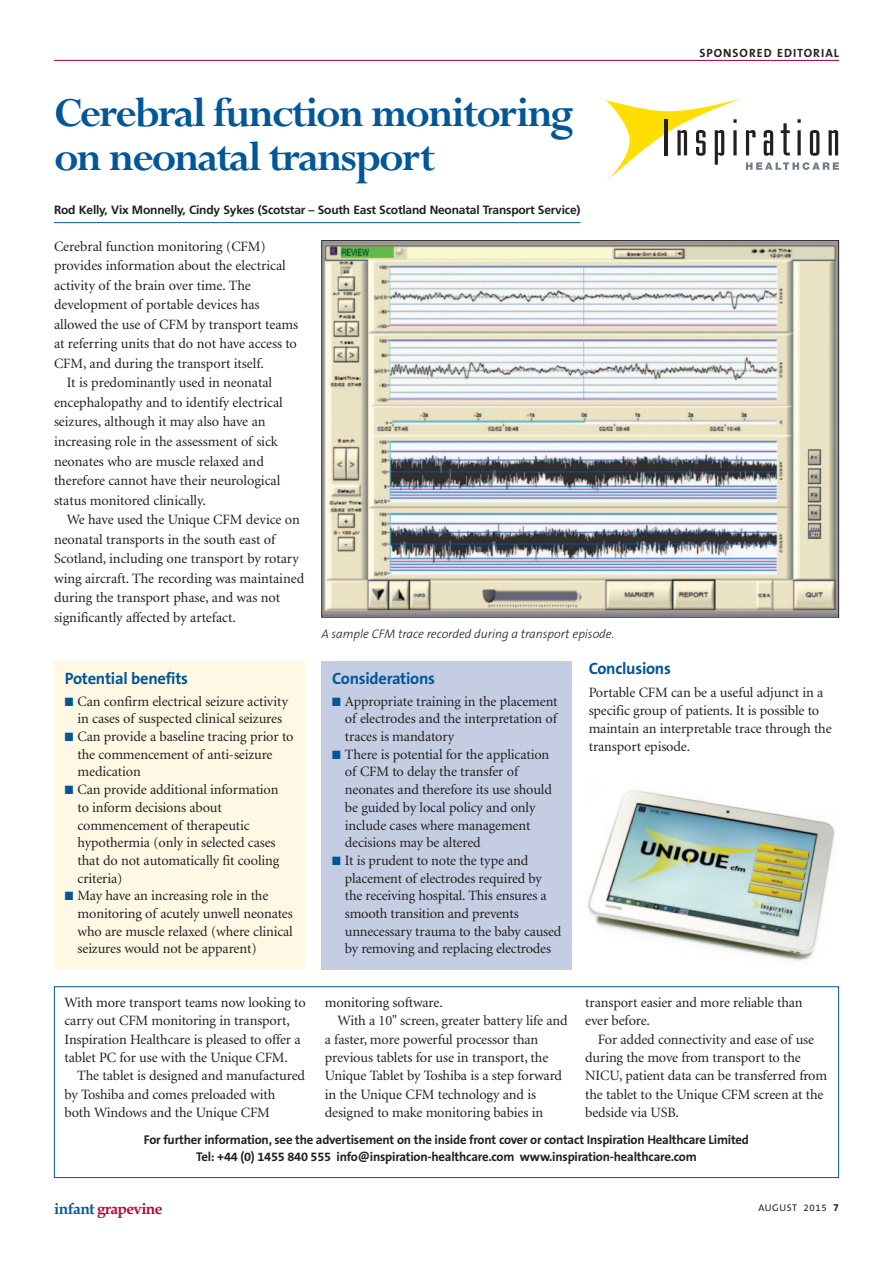
<style>
.page{position:relative;width:893px;height:1263px;background:#fff}
.page>*{position:absolute;margin:0;border:0;box-sizing:border-box;transform-origin:0 0}
.t1{font:700 45.45px/44.1px "Perpetua";letter-spacing:-.045em;color:#015797}
.t2{font:700 16.5px "The Sans B7";letter-spacing:-.015em;color:#015797}
.t3{font:700 15.6px "Book Antiqua";letter-spacing:-.045em;color:#b7053b}
.t4{font:14.25px/17.7px "Minion";letter-spacing:-.01em;color:#231f20}
.t5{font:700 12.75px/16.8px "The Sans B7";letter-spacing:-.015em;color:#231f20;text-align:center}
.t6{font:italic 300 12.45px "The Sans B3";letter-spacing:-.005em;color:#231f20}
.t7{font:700 12px "Frutiger";letter-spacing:-.015em;color:#231f20}
.t8{font:700 12px "The Sans B7";letter-spacing:.08em;color:#231f20}
.t9{font:9.75px "The Sans B5 Plain";letter-spacing:.065em;color:#231f20}
.s1{color:#015797}
.s2{font-family:"The Sans B7";font-weight:700;font-size:10.5px}
</style>
<div class="page">
<div style="left:54px;top:986px;width:785px;height:192px;border:1px solid #015797"></div>
<hr style="left:54px;top:60px;width:785px;height:1px;background:#b7053b">
<div style="left:322px;top:661px;width:250px;height:309px;background:#c5cde3"></div>
<div style="left:54px;top:661px;width:251px;height:309px;background:#fef8e4"></div>
<hr style="left:54px;top:222px;width:527px;height:1px;background:#015797">
<img style="left:323px;top:242px;width:514px;height:374px">
<svg style="left:606px;top:98px;width:233px;height:83px"></svg>
<img style="left:587px;top:789px;width:248px;height:172px">
<h1 class="t1" style="left:54px;top:97px;width:522px">Cerebral function monitoring on neonatal transport</h1>
<p class="t7" style="left:54px;top:205px;width:528px">Rod Kelly, Vix Monnelly, Cindy Sykes (Scotstar – South East Scotland Neonatal Transport Service)</p>
<p class="t4" style="left:54px;top:239px;width:213px">Cerebral function monitoring (CFM)</p>
<p class="t4" style="left:54px;top:258px;width:233px">provides information about the electrical</p>
<p class="t4" style="left:54px;top:278px;width:198px">activity of the brain over time. The</p>
<p class="t4" style="left:54px;top:297px;width:207px">development of portable devices has</p>
<p class="t4" style="left:54px;top:317px;width:246px">allowed the use of CFM by transport teams</p>
<p class="t4" style="left:54px;top:336px;width:245px">at referring units that do not have access to</p>
<p class="t4" style="left:54px;top:356px;width:211px">CFM, and during the transport itself.</p>
<p class="t4" style="left:67px;top:375px;width:207px">It is predominantly used in neonatal</p>
<p class="t4" style="left:54px;top:395px;width:230px">encephalopathy and to identify electrical</p>
<p class="t4" style="left:54px;top:414px;width:213px">seizures, although it may also have an</p>
<p class="t4" style="left:54px;top:434px;width:225px">increasing role in the assessment of sick</p>
<p class="t4" style="left:54px;top:453px;width:211px">neonates who are muscle relaxed and</p>
<p class="t4" style="left:54px;top:473px;width:228px">therefore cannot have their neurological</p>
<p class="t4" style="left:54px;top:492px;width:153px">status monitored clinically.</p>
<p class="t4" style="left:67px;top:512px;width:235px">We have used the Unique CFM device on</p>
<p class="t4" style="left:54px;top:531px;width:223px">neonatal transports in the south east of</p>
<p class="t4" style="left:54px;top:551px;width:246px">Scotland, including one transport by rotary</p>
<p class="t4" style="left:54px;top:570px;width:252px">wing aircraft. The recording was maintained</p>
<p class="t4" style="left:54px;top:590px;width:228px">during the transport phase, and was not</p>
<p class="t4" style="left:54px;top:609px;width:183px">significantly affected by artefact.</p>
<p class="t6" style="left:321px;top:629px;width:294px">A sample CFM trace recorded during a transport episode.</p>
<p class="t8" style="left:699px;top:48px;width:141px">SPONSORED EDITORIAL</p>
<p class="t2" style="left:65px;top:672px;width:125px">Potential benefits</p>
<p class="t4" style="left:65px;top:693px;width:225px;text-align:center"><span class="s1">■</span> Can confirm electrical seizure activity in cases of suspected clinical seizures</p>
<p class="t4" style="left:78px;top:729px;width:217px;text-indent:-13px"><span class="s1">■</span> Can provide a baseline tracing prior to the commencement of anti-seizure medication</p>
<p class="t4" style="left:78px;top:782px;width:203px;text-indent:-13px"><span class="s1">■</span> Can provide additional information to inform decisions about commencement of therapeutic hypothermia (only in selected cases that do not automatically fit cooling criteria)</p>
<p class="t4" style="left:78px;top:888px;width:217px;text-indent:-13px"><span class="s1">■</span> May have an increasing role in the monitoring of acutely unwell neonates who are muscle relaxed (where clinical seizures would not be apparent)</p>
<p class="t4" style="left:64px;top:994px;width:243px;line-height:18.3px">With more transport teams now looking to carry out CFM monitoring in transport, Inspiration Healthcare is pleased to offer a tablet PC for use with the Unique CFM.</p>
<p class="t4" style="left:64px;top:1068px;width:242px;line-height:18.3px;text-indent:13px">The tablet is designed and manufactured by Toshiba and comes preloaded with both Windows and the Unique CFM</p>
<p class="t2" style="left:332px;top:672px;width:105px">Considerations</p>
<p class="t4" style="left:345px;top:693px;width:214px;text-align:justify;text-indent:-13px"><span class="s1">■</span> Appropriate training in the placement of electrodes and the interpretation of traces is mandatory</p>
<p class="t4" style="left:345px;top:746px;width:209px;text-indent:-13px"><span class="s1">■</span> There is potential for the application of CFM to delay the transfer of neonates and therefore its use should be guided by local policy and only include cases where management decisions may be altered</p>
<p class="t4" style="left:345px;top:853px;width:218px;text-indent:-13px"><span class="s1">■</span> It is prudent to note the type and placement of electrodes required by the receiving hospital. This ensures a smooth transition and prevents unnecessary trauma to the baby caused by removing and replacing electrodes</p>
<p class="t4" style="left:325px;top:995px;width:119px">monitoring software.</p>
<p class="t4" style="left:338px;top:1013px;width:232px">With a 10" screen, greater battery life and</p>
<p class="t4" style="left:325px;top:1031px;width:215px">a faster, more powerful processor than</p>
<p class="t4" style="left:325px;top:1050px;width:225px">previous tablets for use in transport, the</p>
<p class="t4" style="left:325px;top:1068px;width:239px">Unique Tablet by Toshiba is a step forward</p>
<p class="t4" style="left:325px;top:1086px;width:213px">in the Unique CFM technology and is</p>
<p class="t4" style="left:325px;top:1105px;width:220px">designed to make monitoring babies in</p>
<p class="t2" style="left:589px;top:662px;width:84px">Conclusions</p>
<p class="t4" style="left:589px;top:684px;width:245px;line-height:18.3px">Portable CFM can be a useful adjunct in a specific group of patients. It is possible to maintain an interpretable trace through the transport episode.</p>
<p class="t4" style="left:585px;top:994px;width:219px;line-height:18.3px">transport easier and more reliable than ever before.</p>
<p class="t4" style="left:585px;top:1031px;width:244px;line-height:18.3px;text-indent:13px">For added connectivity and ease of use during the move from transport to the NICU, patient data can be transferred from the tablet to the Unique CFM screen at the bedside via USB.</p>
<p class="t5" style="left:144px;top:1133px;width:607px">For further information, see the advertisement on the inside front cover or contact Inspiration Healthcare Limited<br>Tel: +44 (0) 1455 840 555 info@inspiration-healthcare.com www.inspiration-healthcare.com</p>
<p class="t3" style="left:54px;top:1200px;width:110px"><span class="s1">infant</span> grapevine</p>
<p class="t9" style="left:758px;top:1203px;width:82px">AUGUST 2015 <span class="s2">7</span></p>
</div>
